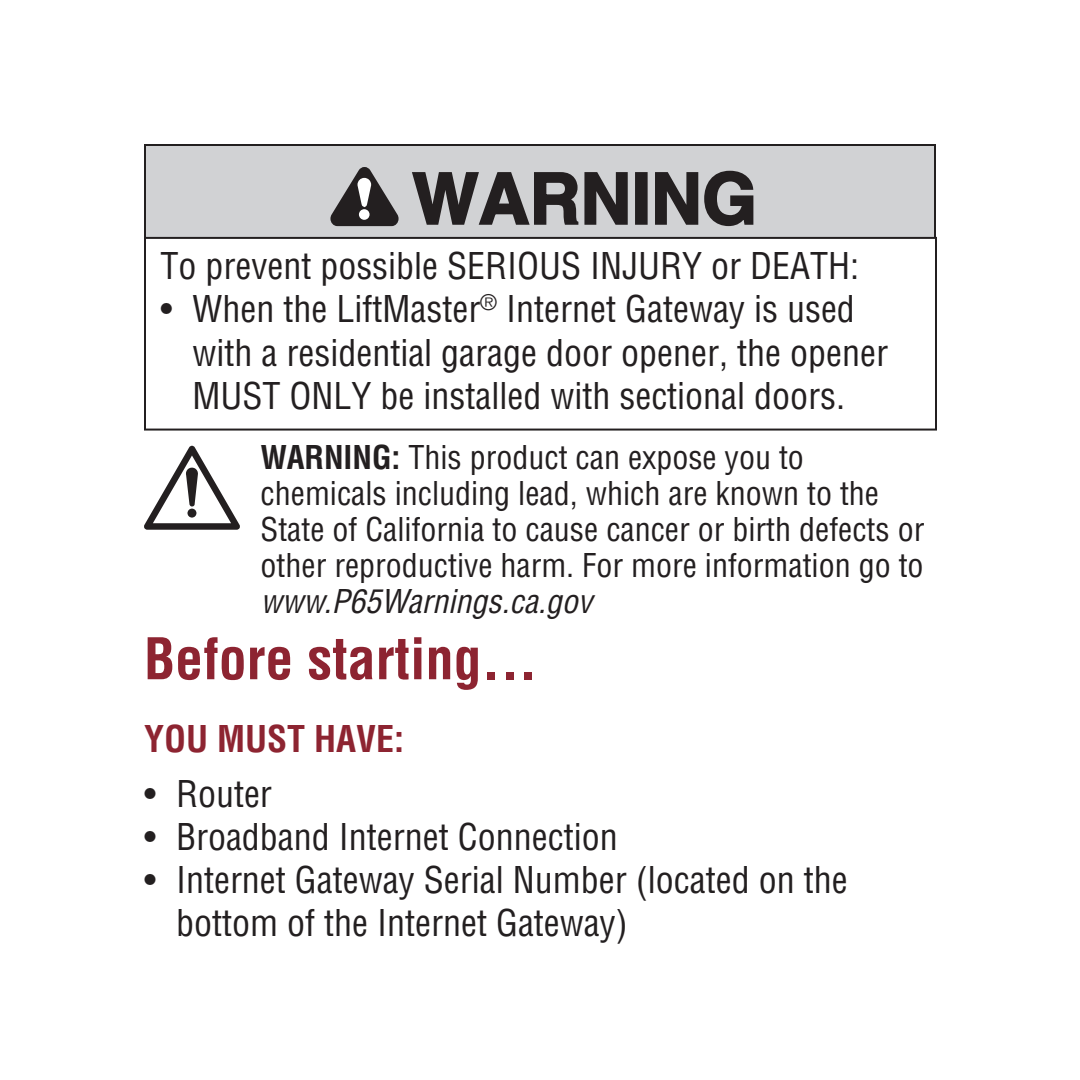
<style>
.page{position:relative;width:1080px;height:1080px;background:#fff}
.page>*{position:absolute;margin:0;border:0;box-sizing:border-box;transform-origin:0 0}
.t1{font:700 condensed 56px "Helvetica LT Std";color:#8d2431}
.t2{font:condensed 36px/43.2px "Helvetica LT Std";color:#231f20}
.t3{font:700 condensed 36px "Helvetica LT Std";color:#8d2431}
.t4{font:condensed 32px/36px "Helvetica LT Std";color:#231f20}
.t5{font:italic condensed 32px "Helvetica LT Std";color:#231f20}
.s1{font-weight:700}
</style>
<div class="page">
<div style="left:145px;top:145px;width:790px;height:94px;background:#d1d2d4"></div>
<svg style="left:412px;top:172px;width:216px;height:53px"></svg>
<div style="left:636px;top:173px;width:11px;height:51px;background:#231f20"></div>
<div style="left:635px;top:172px;width:13px;height:53px;border:2px solid #231f20"></div>
<svg style="left:655px;top:171px;width:99px;height:56px"></svg>
<svg style="left:330px;top:167px;width:69px;height:60px"></svg>
<div style="left:144px;top:144px;width:792px;height:96px;border:2px solid #231f20"></div>
<div style="left:144px;top:237px;width:793px;height:194px;border:2px solid #231f20"></div>
<svg style="left:144px;top:446px;width:96px;height:84px"></svg>
<p class="t2" style="left:160px;top:244px;width:700px">To prevent possible SERIOUS INJURY or DEATH:</p>
<p class="t2" style="left:192px;top:287px;width:697px;text-indent:-32px">• When the LiftMaster<sup>®</sup> Internet Gateway is used with a residential garage door opener, the opener<br>MUST ONLY be installed with sectional doors.</p>
<p class="t4" style="left:261px;top:439px;width:665px"><span class="s1">WARNING:</span> This product can expose you to chemicals including lead, which are known to the State of California to cause cancer or birth defects or other reproductive harm. For more information go to</p>
<p class="t5" style="left:261px;top:581px;width:333px">www.P65Warnings.ca.gov</p>
<h1 class="t1" style="left:144px;top:624px;width:395px">Before starting...</h1>
<p class="t3" style="left:144px;top:716px;width:262px">YOU MUST HAVE:</p>
<p class="t2" style="left:144px;top:772px;width:129px">• Router</p>
<p class="t2" style="left:144px;top:815px;width:475px">• Broadband Internet Connection</p>
<p class="t2" style="left:176px;top:858px;width:673px;text-indent:-32px">• Internet Gateway Serial Number (located on the bottom of the Internet Gateway)</p>
</div>
